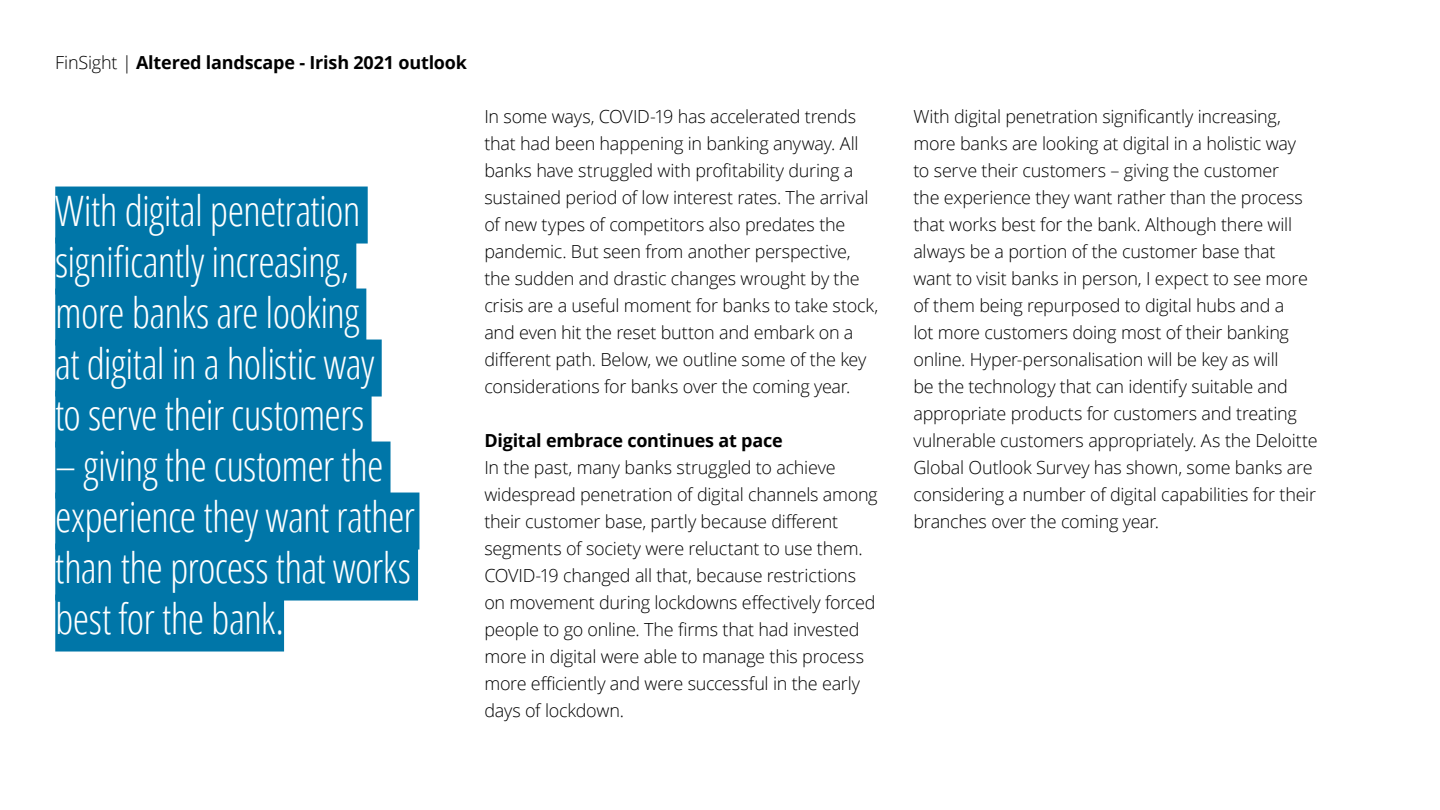
<style>
.page{position:relative;width:1440px;height:810px;background:#fff}
.page>*{position:absolute;margin:0;border:0;box-sizing:border-box;transform-origin:0 0}
.t1{font:300 42px/51px "Open Sans Condensed";letter-spacing:-.02em;color:#fff}
.t2{font:300 18px/27px "Open Sans";letter-spacing:-.015em;color:#000}
.t3{font:700 18px "Open Sans";letter-spacing:-.01em;color:#000}
.s1{font-weight:300}
</style>
<div class="page">
<div style="left:55px;top:187px;width:313px;height:57px;background:#0076a8"></div>
<div style="left:55px;top:238px;width:301px;height:57px;background:#0076a8"></div>
<div style="left:55px;top:289px;width:311px;height:57px;background:#0076a8"></div>
<div style="left:55px;top:340px;width:327px;height:57px;background:#0076a8"></div>
<div style="left:55px;top:391px;width:317px;height:57px;background:#0076a8"></div>
<div style="left:55px;top:442px;width:336px;height:57px;background:#0076a8"></div>
<div style="left:55px;top:493px;width:364px;height:57px;background:#0076a8"></div>
<div style="left:55px;top:544px;width:363px;height:57px;background:#0076a8"></div>
<div style="left:55px;top:595px;width:229px;height:57px;background:#0076a8"></div>
<p class="t3" style="left:55px;top:50px;width:413px"><span class="s1">FinSight |</span> Altered landscape - Irish 2021 outlook</p>
<h1 class="t1" style="left:55px;top:184px;width:321px">With digital penetration significantly increasing, more banks are looking at digital in a holistic way to serve their customers</h1>
<h1 class="t1" style="left:55px;top:439px;width:361px">– giving the customer the experience they want rather than the process that works best for the bank.</h1>
<p class="t2" style="left:484px;top:103px;width:396px">In some ways, COVID-19 has accelerated trends that had been happening in banking anyway. All banks have struggled with profitability during a sustained period of low interest rates. The arrival of new types of competitors also predates the pandemic. But seen from another perspective, the sudden and drastic changes wrought by the crisis are a useful moment for banks to take stock, and even hit the reset button and embark on a different path. Below, we outline some of the key considerations for banks over the coming year.</p>
<p class="t3" style="left:484px;top:428px;width:300px">Digital embrace continues at pace</p>
<p class="t2" style="left:484px;top:454px;width:395px">In the past, many banks struggled to achieve widespread penetration of digital channels among their customer base, partly because different segments of society were reluctant to use them.<br>COVID-19 changed all that, because restrictions on movement during lockdowns effectively forced people to go online. The firms that had invested more in digital were able to manage this process more efficiently and were successful in the early days of lockdown.</p>
<p class="t2" style="left:913px;top:103px;width:406px">With digital penetration significantly increasing, more banks are looking at digital in a holistic way<br>to serve their customers – giving the customer<br>the experience they want rather than the process that works best for the bank. Although there will always be a portion of the customer base that want to visit banks in person, I expect to see more of them being repurposed to digital hubs and a<br>lot more customers doing most of their banking online. Hyper-personalisation will be key as will<br>be the technology that can identify suitable and appropriate products for customers and treating vulnerable customers appropriately. As the Deloitte Global Outlook Survey has shown, some banks are considering a number of digital capabilities for their branches over the coming year.</p>
</div>
